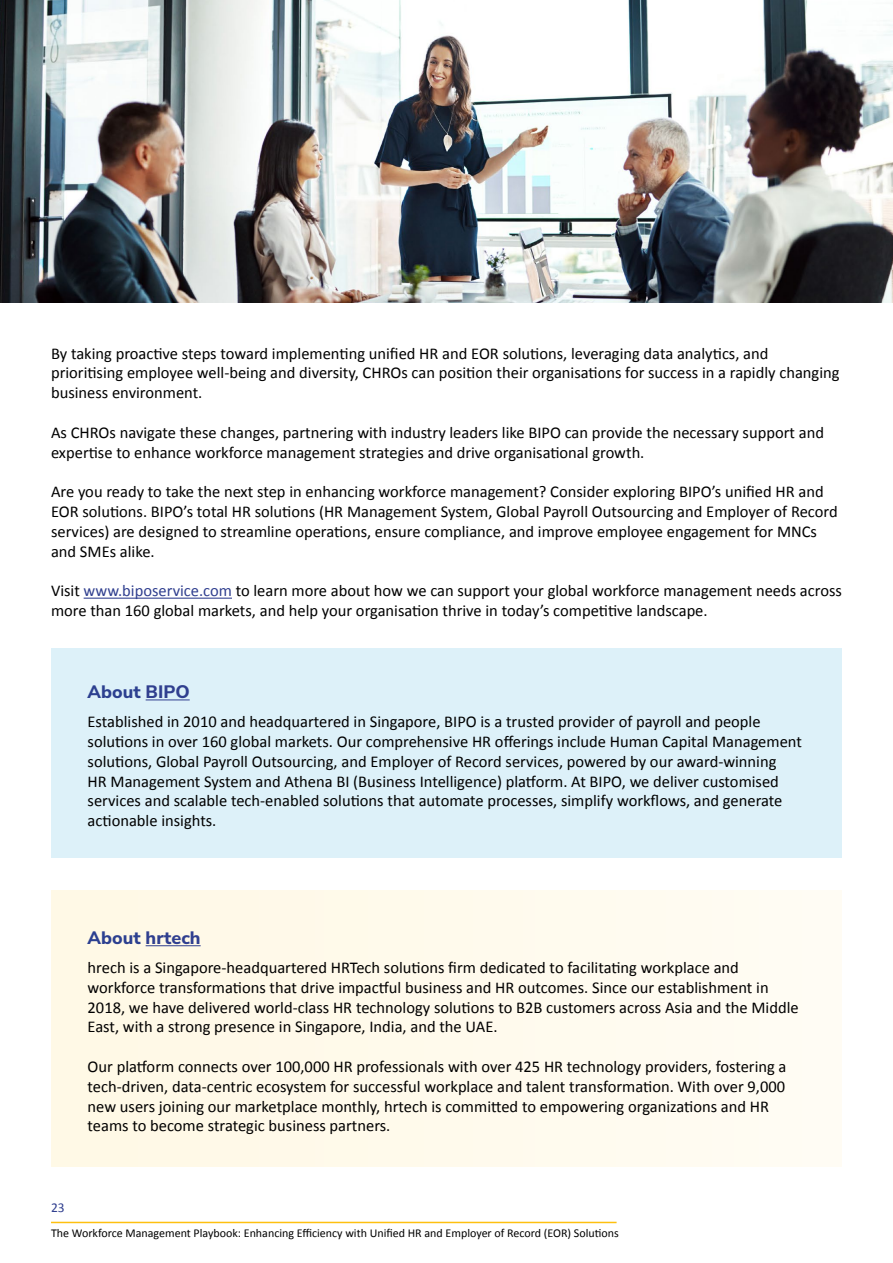
<style>
.page{position:relative;width:893px;height:1263px;background:#fff}
.page>*{position:absolute;margin:0;border:0;box-sizing:border-box;transform-origin:0 0}
.t1{font:800 18px "Nunito Sans";color:#303f8f}
.t2{font:800 18px "Nunito Sans";color:#2c4090}
.t3{font:16.5px/19.8px "Calibri";color:#000}
.t4{font:13.5px "Calibri";color:#303f8f}
.t5{font:12px "Calibri";color:#000}
.s1{color:#303f8f}
.s2{color:#2c4090}
</style>
<div class="page">
<hr style="left:51px;top:1222px;width:566px;height:1px;background:#fec00f">
<div style="left:51px;top:648px;width:791px;height:210px;background:#ddf1f9"></div>
<div style="left:51px;top:890px;width:791px;height:277px;background:#fff9e6"></div>
<hr style="left:84px;top:598px;width:148px;height:1px;background:#303f8f">
<hr style="left:146px;top:699px;width:44px;height:1px;background:#303f8f">
<hr style="left:146px;top:945px;width:55px;height:1px;background:#303f8f">
<img style="left:0;top:0;width:893px;height:303px">
<p class="t3" style="left:51px;top:343px;width:790px">By taking proactive steps toward implementing unified HR and EOR solutions, leveraging data analytics, and prioritising employee well-being and diversity, CHROs can position their organisations for success in a rapidly changing business environment.</p>
<p class="t3" style="left:51px;top:422px;width:774px">As CHROs navigate these changes, partnering with industry leaders like BIPO can provide the necessary support and expertise to enhance workforce management strategies and drive organisational growth.</p>
<p class="t3" style="left:51px;top:481px;width:788px">Are you ready to take the next step in enhancing workforce management? Consider exploring BIPO’s unified HR and EOR solutions. BIPO’s total HR solutions (HR Management System, Global Payroll Outsourcing and Employer of Record services) are designed to streamline operations, ensure compliance, and improve employee engagement for MNCs and SMEs alike.</p>
<p class="t3" style="left:51px;top:580px;width:792px">Visit <span class="s1">www.biposervice.com</span> to learn more about how we can support your global workforce management needs across more than 160 global markets, and help your organisation thrive in today’s competitive landscape.</p>
<p class="t2" style="left:88px;top:679px;width:104px">About <span class="s1">BIPO</span></p>
<p class="t3" style="left:88px;top:711px;width:716px">Established in 2010 and headquartered in Singapore, BIPO is a trusted provider of payroll and people solutions in over 160 global markets. Our comprehensive HR offerings include Human Capital Management solutions, Global Payroll Outsourcing, and Employer of Record services, powered by our award-winning<br>HR Management System and Athena BI (Business Intelligence) platform. At BIPO, we deliver customised services and scalable tech-enabled solutions that automate processes, simplify workflows, and generate actionable insights.</p>
<p class="t1" style="left:88px;top:925px;width:115px"><span class="s2">About</span> hrtech</p>
<p class="t3" style="left:88px;top:957px;width:713px">hrech is a Singapore-headquartered HRTech solutions firm dedicated to facilitating workplace and workforce transformations that drive impactful business and HR outcomes. Since our establishment in 2018, we have delivered world-class HR technology solutions to B2B customers across Asia and the Middle East, with a strong presence in Singapore, India, and the UAE.</p>
<p class="t3" style="left:88px;top:1056px;width:700px">Our platform connects over 100,000 HR professionals with over 425 HR technology providers, fostering a tech-driven, data-centric ecosystem for successful workplace and talent transformation. With over 9,000 new users joining our marketplace monthly, hrtech is committed to empowering organizations and HR teams to become strategic business partners.</p>
<p class="t4" style="left:51px;top:1198px;width:15px">23</p>
<p class="t5" style="left:51px;top:1224px;width:569px">The Workforce Management Playbook: Enhancing Efficiency with Unified HR and Employer of Record (EOR) Solutions</p>
</div>
